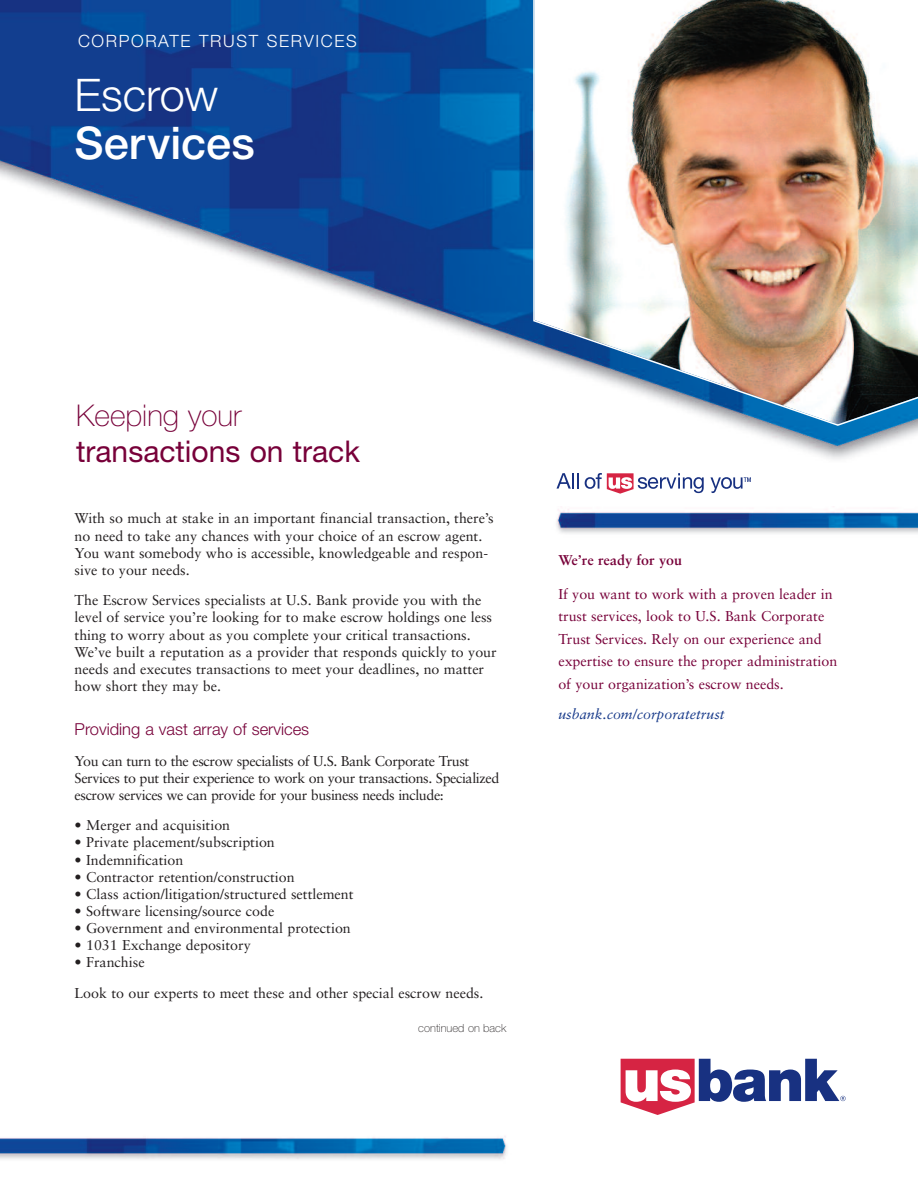
<style>
.page{position:relative;width:918px;height:1188px;background:#fff}
.page>*{position:absolute;margin:0;border:0;box-sizing:border-box;transform-origin:0 0}
.t1{font:500 45px "Helvetica Neue";color:#fff}
.t2{font:45px "Helvetica Neue Light TT";color:#fff}
.t3{font:30px "Helvetica Neue";color:#770039}
.t4{font:100 30px "Helvetica Neue";color:#770039}
.t5{font:300 16.95px "Helvetica Neue";letter-spacing:.095em;color:#fff}
.t6{font:16.5px "Helvetica Neue Light TT";color:#770039}
.t7{font:14.25px/17.1px "Sabon";color:#231f20}
.t8{font:14.25px/22.5px "Sabon";color:#770039}
.t9{font:14.25px/17.1px "Sabon";letter-spacing:-.03em;color:#231f20}
.t10{font:italic 14.25px "Sabon";color:#153889}
.t11{font:700 14.25px "Sabon";color:#770039}
.t12{font:100 11.25px "Helvetica Neue";color:#231f20}
</style>
<div class="page">
<img style="left:0;top:0;width:918px;height:507px">
<img style="left:533px;top:0;width:385px;height:426px">
<img style="left:0;top:1136px;width:507px;height:24px">
<img style="left:556px;top:509px;width:362px;height:25px">
<svg style="left:621px;top:1059px;width:225px;height:56px"></svg>
<svg style="left:556px;top:473px;width:23px;height:16px"></svg>
<svg style="left:585px;top:473px;width:119px;height:21px"></svg>
<svg style="left:710px;top:477px;width:41px;height:16px"></svg>
<p class="t5" style="left:78px;top:35px;width:280px">CORPORATE TRUST SERVICES</p>
<h1 class="t2" style="left:75px;top:67px;width:145px">Escrow</h1>
<h1 class="t1" style="left:75px;top:127px;width:182px">Services</h1>
<h2 class="t4" style="left:76px;top:405px;width:167px">Keeping your</h2>
<h2 class="t3" style="left:76px;top:441px;width:285px">transactions on track</h2>
<p class="t7" style="left:75px;top:511px;width:421px">With so much at stake in an important financial transaction, there’s no need to take any chances with your choice of an escrow agent.<br>You want somebody who is accessible, knowledgeable and respon&shy;sive to your needs.</p>
<p class="t7" style="left:75px;top:593px;width:424px">The Escrow Services specialists at U.S. Bank provide you with the level of service you’re looking for to make escrow holdings one less thing to worry about as you complete your critical transactions.<br>We’ve built a reputation as a provider that responds quickly to your needs and executes transactions to meet your deadlines, no matter how short they may be.</p>
<p class="t6" style="left:75px;top:719px;width:236px">Providing a vast array of services</p>
<p class="t9" style="left:75px;top:753px;width:426px">You can turn to the escrow specialists of U.S. Bank Corporate Trust<br>Services to put their experience to work on your transactions. Specialized escrow services we can provide for your business needs include:</p>
<p class="t7" style="left:75px;top:818px;width:157px">• Merger and acquisition</p>
<p class="t7" style="left:75px;top:835px;width:202px">• Private placement/subscription</p>
<p class="t7" style="left:75px;top:852px;width:110px">• Indemnification</p>
<p class="t7" style="left:75px;top:869px;width:222px">• Contractor retention/construction</p>
<p class="t7" style="left:75px;top:886px;width:280px">• Class action/litigation/structured settlement</p>
<p class="t7" style="left:75px;top:903px;width:201px">• Software licensing/source code</p>
<p class="t7" style="left:75px;top:921px;width:278px">• Government and environmental protection</p>
<p class="t7" style="left:75px;top:938px;width:178px">• 1031 Exchange depository</p>
<p class="t7" style="left:75px;top:948px;width:410px;line-height:30.6px">• Franchise<br>Look to our experts to meet these and other special escrow needs.</p>
<p class="t12" style="left:418px;top:1024px;width:89px">continued on back</p>
<p class="t11" style="left:558px;top:555px;width:125px">We’re ready for you</p>
<p class="t8" style="left:558px;top:584px;width:281px">If you want to work with a proven leader in trust services, look to U.S. Bank Corporate Trust Services. Rely on our experience and expertise to ensure the proper administration of your organization’s escrow needs.</p>
<p class="t10" style="left:558px;top:708px;width:168px">usbank.com/corporatetrust</p>
</div>
